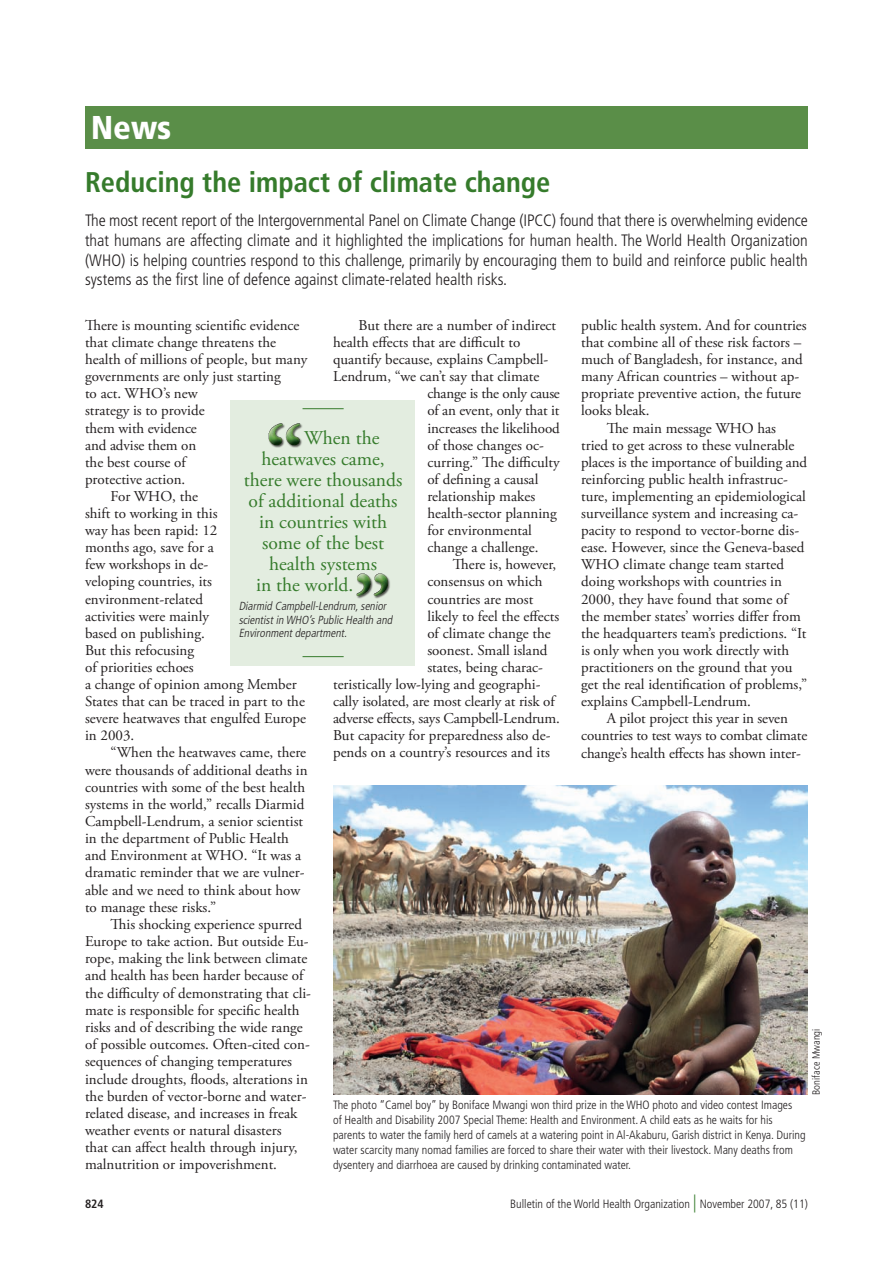
<style>
.page{position:relative;width:893px;height:1263px;background:#fff}
.page>*{position:absolute;margin:0;border:0;box-sizing:border-box;transform-origin:0 0}
.t1{font:900 condensed 33px "Frutiger LT Std";color:#fff}
.Article_Title{font:700 condensed 28.5px "Frutiger LT Std";color:#357b2b}
.t2{font:19.5px "Adobe Garamond Pro";color:#357b2b}
.t3{font:300 condensed 16.5px/19.5px "Frutiger LT Std";color:#231f20;text-align:justify}
.Text_para{font:15px/17.1px "Adobe Garamond Pro";color:#231f20}
.Post-heading_paragra{font:15px/17.1px "Adobe Garamond Pro";color:#231f20}
.t4{font:300 condensed 12px/15px "Frutiger LT Std";color:#231f20}
.t5{font:700 condensed 12px "Frutiger LT Std";color:#231f20}
.t6{font:italic 300 condensed 11.7px/13.5px "Frutiger LT Std";color:#231f20}
.t7{font:300 condensed 10.5px "Frutiger LT Std";color:#231f20}
.s1{font-size:18px;color:#357b2b}
</style>
<div class="page">
<div style="left:85px;top:106px;width:723px;height:43px;background:#5a8e48"></div>
<div style="left:230px;top:400px;width:185px;height:266px;background:#e3ede0"></div>
<hr style="left:303px;top:408px;width:41px;height:1px;background:#357b2b">
<hr style="left:303px;top:656px;width:41px;height:1px;background:#357b2b">
<img style="left:268px;top:423px;width:35px;height:25px">
<img style="left:356px;top:573px;width:34px;height:26px">
<img style="left:333px;top:785px;width:475px;height:310px">
<p class="t1" style="left:91px;top:108px;width:82px">News</p>
<p class="Article_Title" style="left:85px;top:165px;width:467px">Reducing the impact of climate change</p>
<p class="t3" style="left:85px;top:211px;width:724px">The most recent report of the Intergovernmental Panel on Climate Change (IPCC) found that there is overwhelming evidence that humans are affecting climate and it highlighted the implications for human health. The World Health Organization (WHO) is helping countries respond to this challenge, primarily by encouraging them to build and reinforce public health systems as the first line of defence against climate-related health risks.</p>
<p class="Post-heading_paragra" style="left:85px;top:317px;width:224px">There is mounting scientific evidence that climate change threatens the health of millions of people, but many governments are only just starting<br>to act. WHO’s new<br>strategy is to provide<br>them with evidence<br>and advise them on<br>the best course of<br>protective action.</p>
<p class="Text_para" style="left:85px;top:488px;width:223px;text-indent:26px">For WHO, the<br>shift to working in this<br>way has been rapid: 12<br>months ago, save for a<br>few workshops in de-<br>veloping countries, its environment-related<br>activities were mainly<br>based on publishing.<br>But this refocusing<br>of priorities echoes<br>a change of opinion among Member<br>States that can be traced in part to the severe heatwaves that engulfed Europe in 2003.</p>
<p class="Text_para" style="left:85px;top:745px;width:224px;text-indent:26px">“When the heatwaves came, there were thousands of additional deaths in countries with some of the best health systems in the world,” recalls Diarmid Campbell-Lendrum, a senior scientist in the department of Public Health and Environment at WHO. “It was a dramatic reminder that we are vulner&shy;able and we need to think about how to manage these risks.”</p>
<p class="Text_para" style="left:85px;top:916px;width:227px;text-indent:26px">This shocking experience spurred Europe to take action. But outside Eu&shy;rope, making the link between climate and health has been harder because of the difficulty of demonstrating that cli&shy;mate is responsible for specific health risks and of describing the wide range of possible outcomes. Often-cited con&shy;sequences of changing temperatures include droughts, floods, alterations in the burden of vector-borne and water&shy;related disease, and increases in freak weather events or natural disasters<br>that can affect health through injury, malnutrition or impoverishment.</p>
<p class="Text_para" style="left:359px;top:317px;width:199px">But there are a number of indirect</p>
<p class="Text_para" style="left:333px;top:334px;width:189px">health effects that are difficult to</p>
<p class="Text_para" style="left:333px;top:351px;width:217px">quantify because, explains Campbell-</p>
<p class="Text_para" style="left:333px;top:368px;width:208px">Lendrum, “we can’t say that climate</p>
<p class="Text_para" style="left:427px;top:386px;width:134px">change is the only cause</p>
<p class="Text_para" style="left:427px;top:403px;width:134px">of an event, only that it</p>
<p class="Text_para" style="left:427px;top:420px;width:134px">increases the likelihood</p>
<p class="Text_para" style="left:427px;top:437px;width:118px">of those changes oc-</p>
<p class="Text_para" style="left:427px;top:454px;width:134px">curring.” The difficulty</p>
<p class="Text_para" style="left:427px;top:471px;width:112px">of defining a causal</p>
<p class="Text_para" style="left:427px;top:488px;width:109px">relationship makes</p>
<p class="Text_para" style="left:427px;top:505px;width:131px">health-sector planning</p>
<p class="Text_para" style="left:427px;top:522px;width:106px">for environmental</p>
<p class="Text_para" style="left:427px;top:539px;width:113px">change a challenge.</p>
<p class="Text_para" style="left:453px;top:557px;width:105px">There is, however,</p>
<p class="Text_para" style="left:427px;top:574px;width:117px">consensus on which</p>
<p class="Text_para" style="left:427px;top:591px;width:107px">countries are most</p>
<p class="Text_para" style="left:427px;top:608px;width:133px">likely to feel the effects</p>
<p class="Text_para" style="left:427px;top:625px;width:125px">of climate change the</p>
<p class="Text_para" style="left:427px;top:642px;width:122px">soonest. Small island</p>
<p class="Text_para" style="left:427px;top:659px;width:117px">states, being charac-</p>
<p class="Text_para" style="left:333px;top:676px;width:209px">teristically low-lying and geographi-</p>
<p class="Text_para" style="left:333px;top:693px;width:223px">cally isolated, are most clearly at risk of</p>
<p class="Text_para" style="left:333px;top:710px;width:228px">adverse effects, says Campbell-Lendrum.</p>
<p class="Text_para" style="left:333px;top:728px;width:219px">But capacity for preparedness also de-</p>
<p class="Text_para" style="left:333px;top:745px;width:218px">pends on a country’s resources and its</p>
<p class="Text_para" style="left:581px;top:317px;width:227px">public health system. And for countries that combine all of these risk factors – much of Bangladesh, for instance, and many African countries – without ap&shy;propriate preventive action, the future looks bleak.</p>
<p class="Text_para" style="left:581px;top:420px;width:228px;text-indent:26px">The main message WHO has<br>tried to get across to these vulnerable places is the importance of building and reinforcing public health infrastruc&shy;ture, implementing an epidemiological surveillance system and increasing ca&shy;pacity to respond to vector-borne dis&shy;ease. However, since the Geneva-based WHO climate change team started doing workshops with countries in 2000, they have found that some of the member states’ worries differ from the headquarters team’s predictions. “It is only when you work directly with practitioners on the ground that you get the real identification of problems,” explains Campbell-Lendrum.</p>
<p class="Text_para" style="left:581px;top:710px;width:228px;text-align:center">A pilot project this year in seven countries to test ways to combat climate change’s health effects has shown inter-</p>
<p class="t2" style="left:304px;top:426px;width:77px">When the</p>
<p class="t2" style="left:261px;top:447px;width:125px">heatwaves came,</p>
<p class="t2" style="left:244px;top:468px;width:160px">there were thousands</p>
<p class="t2" style="left:249px;top:489px;width:150px">of additional deaths</p>
<p class="t2" style="left:259px;top:510px;width:129px">in countries with</p>
<p class="t2" style="left:262px;top:531px;width:124px">some of the best</p>
<p class="t2" style="left:269px;top:552px;width:109px">health systems</p>
<p class="t2" style="left:256px;top:573px;width:99px">in the world.</p>
<p class="t6" style="left:239px;top:599px;width:157px">Diarmid Campbell-Lendrum,senior scientistin WHO’sPublicHealth and<br>Environmentdepartment.</p>
<p class="t7" style="left:810px;top:1095px;width:68px;rotate:-90deg">Boniface Mwangi</p>
<p class="t4" style="left:333px;top:1098px;width:474px">The photo “Camel boy” by Boniface Mwangi won third prize in the WHO photo and video contest Images<br>of Health and Disability 2007 Special Theme: Health and Environment. A child eats as he waits for his parents to water the family herd of camels at a watering point in Al-Akaburu, Garish district in Kenya. During water scarcity many nomad families are forced to share their water with their livestock. Many deaths from dysentery and diarrhoea are caused by drinking contaminated water.</p>
<p class="t5" style="left:85px;top:1197px;width:20px">824</p>
<p class="t4" style="left:510px;top:1197px;width:299px">Bulletin of the World Health Organization <span class="s1">|</span> November 2007, 85 (11)</p>
</div>
